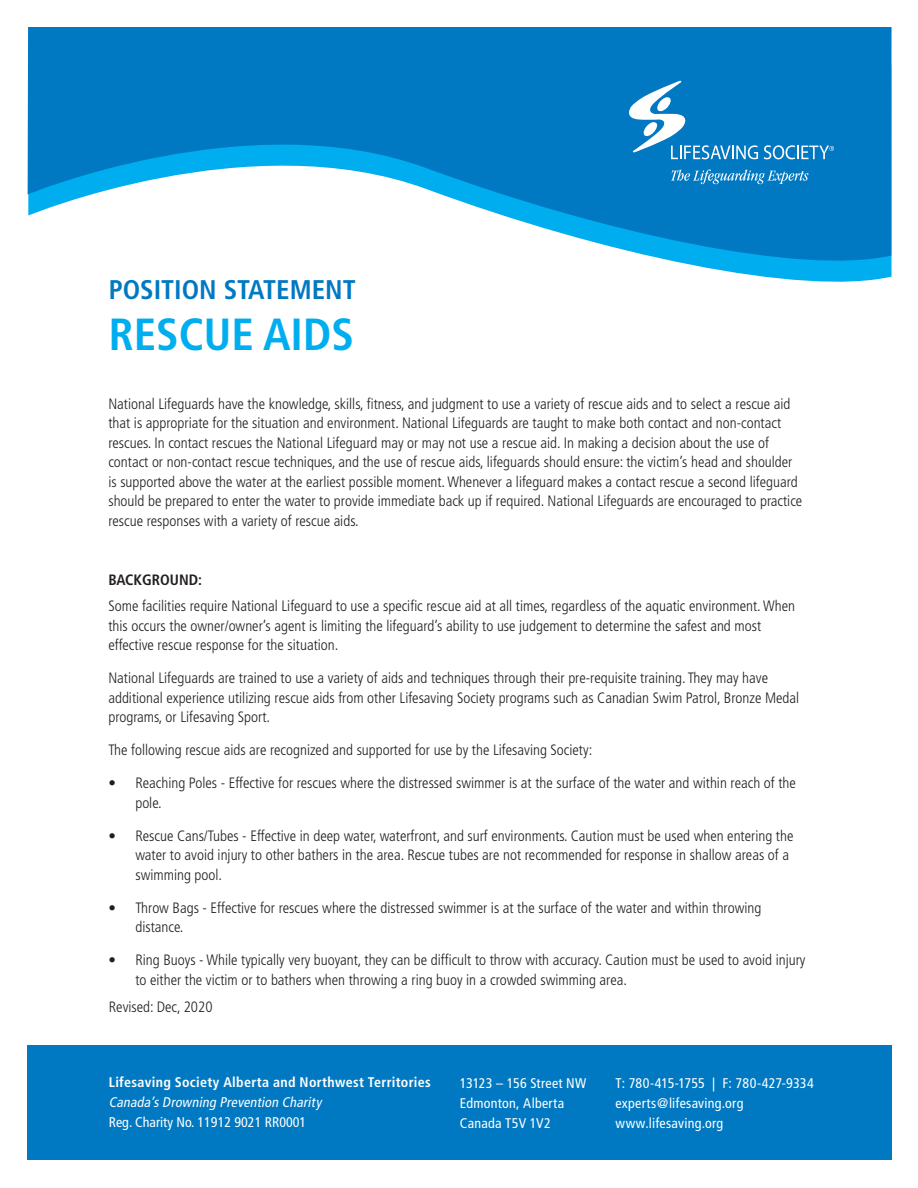
<style>
.page{position:relative;width:918px;height:1188px;background:#fff}
.page>*{position:absolute;margin:0;border:0;box-sizing:border-box;transform-origin:0 0}
.t1{font:700 condensed 45px "Frutiger";color:#00aeef}
.t2{font:700 condensed 27px "Frutiger";color:#0079c2}
.t3{font:300 condensed 15px/19.5px "Frutiger";color:#231f20}
.t4{font:700 condensed 15px "Frutiger";color:#231f20}
.t5{font:condensed 13.95px "Frutiger";letter-spacing:.015em;color:#fff}
.t6{font:700 condensed 13.95px "Frutiger";letter-spacing:.02em;color:#fff}
.t7{font:italic condensed 13.95px "Frutiger";color:#fff}
</style>
<div class="page">
<svg style="left:28px;top:27px;width:864px;height:249px;fill:#0079c2"></svg>
<div style="left:27px;top:1045px;width:865px;height:115px;background:#0079c2"></div>
<svg style="left:626px;top:80px;width:132px;height:79px"></svg>
<svg style="left:764px;top:145px;width:70px;height:14px"></svg>
<svg style="left:671px;top:169px;width:138px;height:15px;background:#3695ce"></svg>
<p class="t2" style="left:109px;top:274px;width:248px">POSITION STATEMENT</p>
<p class="t1" style="left:109px;top:308px;width:247px">RESCUE AIDS</p>
<p class="t3" style="left:108px;top:394px;width:695px">National Lifeguards have the knowledge, skills, fitness, and judgment to use a variety of rescue aids and to select a rescue aid that is appropriate for the situation and environment. National Lifeguards are taught to make both contact and non-contact rescues. In contact rescues the National Lifeguard may or may not use a rescue aid. In making a decision about the use of contact or non-contact rescue techniques, and the use of rescue aids, lifeguards should ensure: the victim’s head and shoulder is supported above the water at the earliest possible moment. Whenever a lifeguard makes a contact rescue a second lifeguard should be prepared to enter the water to provide immediate back up if required. National Lifeguards are encouraged to practice rescue responses with a variety of rescue aids.</p>
<p class="t4" style="left:108px;top:571px;width:95px">BACKGROUND:</p>
<p class="t3" style="left:108px;top:596px;width:688px">Some facilities require National Lifeguard to use a specific rescue aid at all times, regardless of the aquatic environment. When this occurs the owner/owner’s agent is limiting the lifeguard’s ability to use judgement to determine the safest and most effective rescue response for the situation.</p>
<p class="t3" style="left:108px;top:668px;width:692px">National Lifeguards are trained to use a variety of aids and techniques through their pre-requisite training. They may have additional experience utilizing rescue aids from other Lifesaving Society programs such as Canadian Swim Patrol, Bronze Medal programs, or Lifesaving Sport.</p>
<p class="t3" style="left:108px;top:740px;width:485px">The following rescue aids are recognized and supported for use by the Lifesaving Society:</p>
<p class="t3" style="left:135px;top:773px;width:662px;text-indent:-27px">• Reaching Poles - Effective for rescues where the distressed swimmer is at the surface of the water and within reach of the pole.</p>
<p class="t3" style="left:135px;top:826px;width:660px;text-indent:-27px">• Rescue Cans/Tubes - Effective in deep water, waterfront, and surf environments. Caution must be used when entering the water to avoid injury to other bathers in the area. Rescue tubes are not recommended for response in shallow areas of a swimming pool.</p>
<p class="t3" style="left:135px;top:898px;width:628px;text-indent:-27px">• Throw Bags - Effective for rescues where the distressed swimmer is at the surface of the water and within throwing distance.</p>
<p class="t3" style="left:135px;top:950px;width:672px;text-indent:-27px">• Ring Buoys - While typically very buoyant, they can be difficult to throw with accuracy. Caution must be used to avoid injury to either the victim or to bathers when throwing a ring buoy in a crowded swimming area.</p>
<p class="t3" style="left:109px;top:998px;width:105px">Revised: Dec, 2020</p>
<p class="t6" style="left:109px;top:1074px;width:323px">Lifesaving Society Alberta and Northwest Territories</p>
<p class="t7" style="left:109px;top:1094px;width:214px">Canada’s Drowning Prevention Charity</p>
<p class="t5" style="left:109px;top:1114px;width:199px">Reg. Charity No. 11912 9021 RR0001</p>
<p class="t5" style="left:460px;top:1075px;width:128px">13123 – 156 Street NW</p>
<p class="t5" style="left:460px;top:1095px;width:106px">Edmonton, Alberta</p>
<p class="t5" style="left:460px;top:1115px;width:93px">Canada T5V 1V2</p>
<p class="t5" style="left:615px;top:1075px;width:200px">T: 780-415-1755 | F: 780-427-9334</p>
<p class="t5" style="left:615px;top:1095px;width:130px">experts@lifesaving.org</p>
<p class="t5" style="left:615px;top:1115px;width:109px">www.lifesaving.org</p>
</div>
